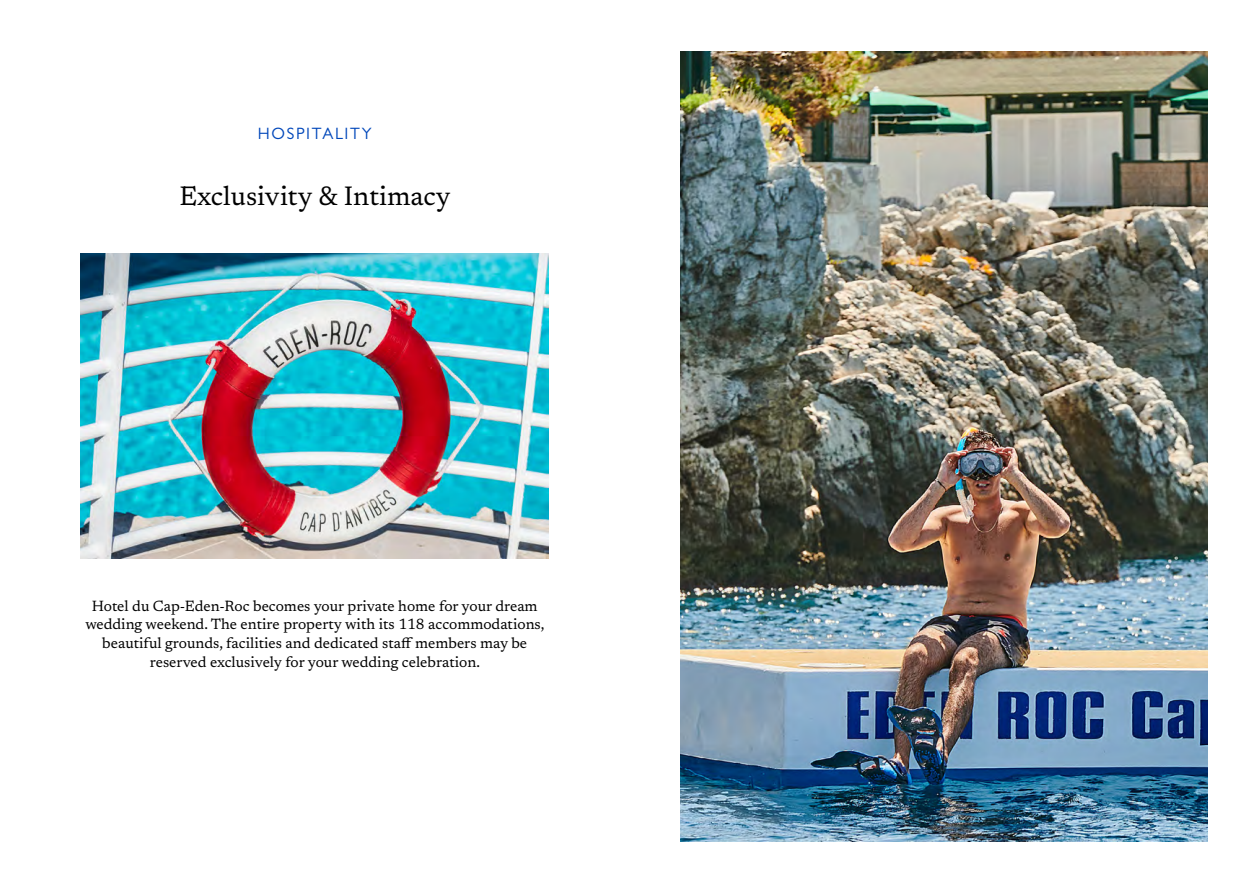
<style>
.page{position:relative;width:1259px;height:893px;background:#fff}
.page>*{position:absolute;margin:0;border:0;box-sizing:border-box;transform-origin:0 0}
.t1{font:27px "Newsreader";color:#000}
.t2{font:16.5px "Gill Sans MT Pro";letter-spacing:.1em;color:#0047ba}
.t3{font:15px/18.8px "Newsreader";color:#000;text-align:center}
</style>
<div class="page">
<img style="left:81px;top:254px;width:468px;height:304px">
<img style="left:680px;top:51px;width:528px;height:791px">
<p class="t2" style="left:258px;top:124px;width:115px">HOSPITALITY</p>
<h1 class="t1" style="left:179px;top:177px;width:273px">Exclusivity &amp; Intimacy</h1>
<p class="t3" style="left:85px;top:595px;width:460px">Hotel du Cap-Eden-Roc becomes your private home for your dream wedding weekend. The entire property with its 118 accommodations, beautiful grounds, facilities and dedicated staff members may be reserved exclusively for your wedding celebration.</p>
</div>
